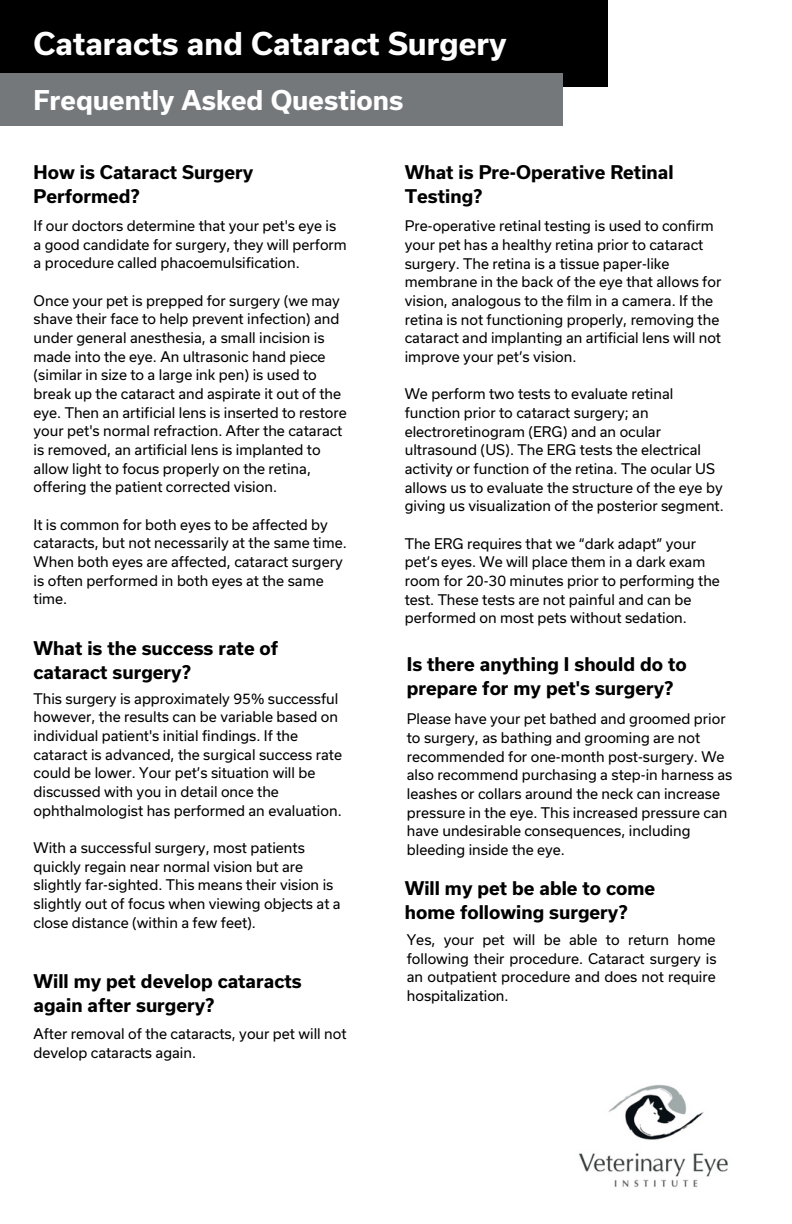
<style>
.page{position:relative;width:792px;height:1224px;background:#fff}
.page>*{position:absolute;margin:0;border:0;box-sizing:border-box;transform-origin:0 0}
.t1{font:700 30px "Usual";color:#fff}
.t2{font:700 26px "Usual";color:#fff}
.t3{font:700 18px/24px "Usual";color:#000}
.t4{font:14px/18.6px "Usual";color:#000}
</style>
<div class="page">
<div style="left:0;top:0;width:607px;height:87px;background:#000"></div>
<div style="left:0;top:73px;width:562px;height:52px;background:#75787b"></div>
<img style="left:579px;top:1085px;width:149px;height:102px">
<p class="t1" style="left:34px;top:22px;width:475px">Cataracts and Cataract Surgery</p>
<p class="t2" style="left:34px;top:81px;width:371px">Frequently Asked Questions</p>
<p class="t3" style="left:34px;top:160px;width:221px">How is Cataract Surgery<br>Performed?</p>
<p class="t4" style="left:34px;top:216px;width:315px">If our doctors determine that your pet's eye is a good candidate for surgery, they will perform a procedure called phacoemulsification.</p>
<p class="t4" style="left:34px;top:291px;width:315px">Once your pet is prepped for surgery (we may shave their face to help prevent infection) and under general anesthesia, a small incision is made into the eye. An ultrasonic hand piece (similar in size to a large ink pen) is used to break up the cataract and aspirate it out of the eye. Then an artificial lens is inserted to restore your pet's normal refraction. After the cataract is removed, an artificial lens is implanted to allow light to focus properly on the retina, offering the patient corrected vision.</p>
<p class="t4" style="left:34px;top:515px;width:315px">It is common for both eyes to be affected by cataracts, but not necessarily at the same time.<br>When both eyes are affected, cataract surgery is often performed in both eyes at the same time.</p>
<p class="t3" style="left:34px;top:636px;width:246px">What is the success rate of cataract surgery?</p>
<p class="t4" style="left:34px;top:689px;width:310px">This surgery is approximately 95% successful however, the results can be variable based on individual patient's initial findings. If the cataract is advanced, the surgical success rate could be lower. Your pet’s situation will be discussed with you in detail once the ophthalmologist has performed an evaluation.</p>
<p class="t4" style="left:34px;top:838px;width:309px">With a successful surgery, most patients quickly regain near normal vision but are slightly far-sighted. This means their vision is slightly out of focus when viewing objects at a close distance (within a few feet).</p>
<p class="t3" style="left:34px;top:969px;width:270px">Will my pet develop cataracts again after surgery?</p>
<p class="t4" style="left:34px;top:1024px;width:315px">After removal of the cataracts, your pet will not develop cataracts again.</p>
<p class="t3" style="left:405px;top:160px;width:270px">What is Pre-Operative Retinal<br>Testing?</p>
<p class="t4" style="left:405px;top:216px;width:318px">Pre-operative retinal testing is used to confirm your pet has a healthy retina prior to cataract surgery. The retina is a tissue paper-like membrane in the back of the eye that allows for vision, analogous to the film in a camera. If the retina is not functioning properly, removing the cataract and implanting an artificial lens will not improve your pet’s vision.</p>
<p class="t4" style="left:405px;top:384px;width:321px">We perform two tests to evaluate retinal function prior to cataract surgery; an electroretinogram (ERG) and an ocular ultrasound (US). The ERG tests the electrical activity or function of the retina. The ocular US allows us to evaluate the structure of the eye by giving us visualization of the posterior segment.</p>
<p class="t4" style="left:405px;top:534px;width:317px">The ERG requires that we “dark adapt” your pet’s eyes. We will place them in a dark exam room for 20-30 minutes prior to performing the test. These tests are not painful and can be performed on most pets without sedation.</p>
<p class="t3" style="left:407px;top:651px;width:281px">Is there anything I should do to prepare for my pet's surgery?</p>
<p class="t4" style="left:407px;top:709px;width:327px">Please have your pet bathed and groomed prior to surgery, as bathing and grooming are not recommended for one-month post-surgery. We also recommend purchasing a step-in harness as leashes or collars around the neck can increase pressure in the eye. This increased pressure can have undesirable consequences, including bleeding inside the eye.</p>
<p class="t3" style="left:405px;top:875px;width:252px">Will my pet be able to come home following surgery?</p>
<p class="t4" style="left:407px;top:930px;width:311px;text-align:justify">Yes, your pet will be able to return home following their procedure. Cataract surgery is an outpatient procedure and does not require hospitalization.</p>
</div>
